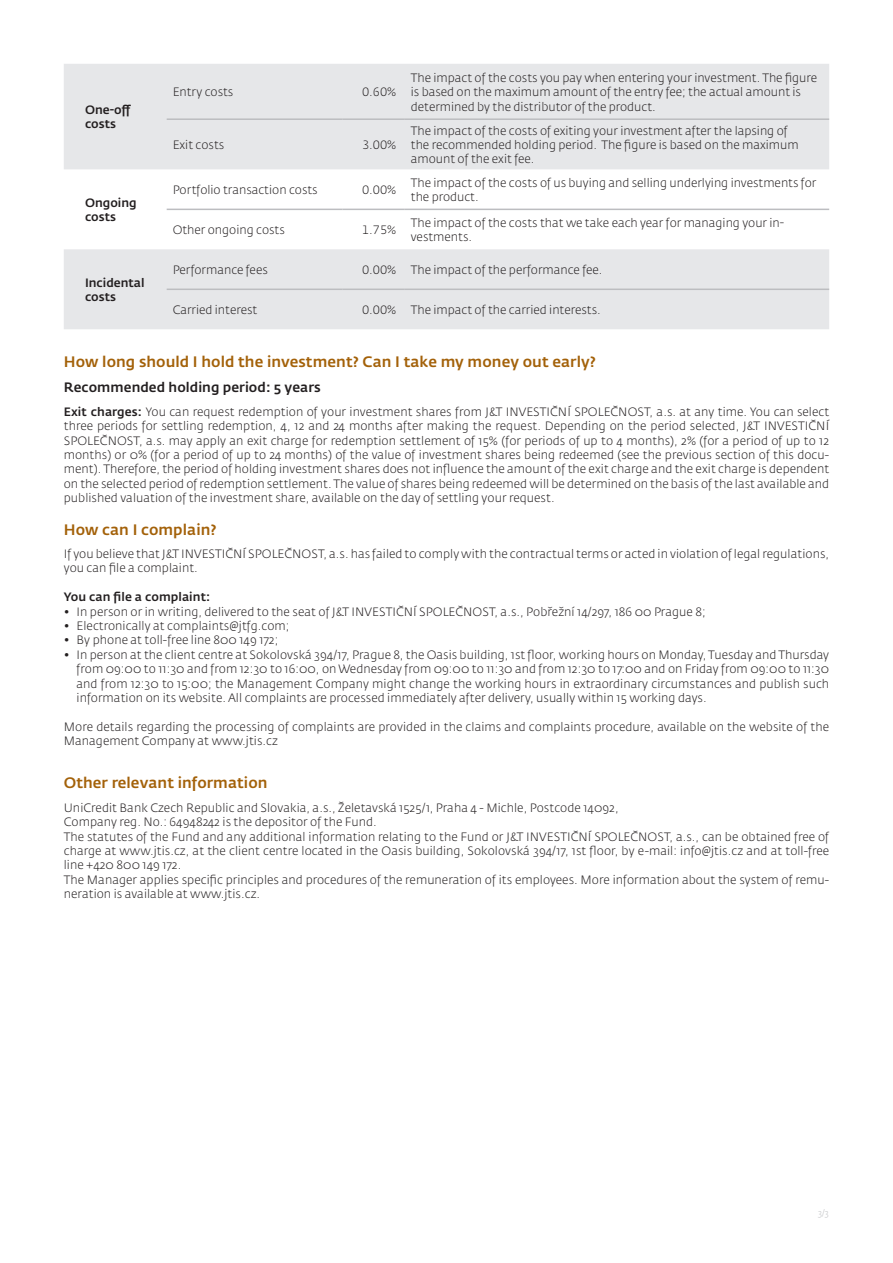
<style>
.page{position:relative;width:893px;height:1263px;background:#fff}
.page>*{position:absolute;margin:0;border:0;box-sizing:border-box;transform-origin:0 0}
.t1{font:500 15px "Fedra Sans Std";letter-spacing:.005em;color:#a36109}
.t2{font:500 13.5px "Fedra Sans Std";letter-spacing:.005em;color:#231f20}
.t3{font:300 12px/14.4px "Fedra Sans Std";letter-spacing:.005em;color:#231f20}
.t4{font:500 12px/14.4px "Fedra Sans Std";color:#231f20}
.t5{font:300 9px "Fedra Sans Std";color:#bcbdc0}
.s1{font-weight:500}
</style>
<div class="page">
<svg style="left:64px;top:64px;width:765px;height:265px;fill:#e6e7e9"></svg>
<hr style="left:167px;top:118px;width:176px;height:2px;background:#bcbdc0">
<hr style="left:343px;top:118px;width:62px;height:2px;background:#bcbdc0">
<hr style="left:405px;top:118px;width:424px;height:2px;background:#bcbdc0">
<hr style="left:167px;top:289px;width:176px;height:1px;background:#bcbdc0">
<hr style="left:343px;top:289px;width:62px;height:1px;background:#bcbdc0">
<hr style="left:405px;top:289px;width:424px;height:1px;background:#bcbdc0">
<hr style="left:167px;top:209px;width:176px;height:1px;background:#bcbdc0">
<hr style="left:343px;top:209px;width:62px;height:1px;background:#bcbdc0">
<hr style="left:405px;top:209px;width:424px;height:1px;background:#bcbdc0">
<p class="t4" style="left:85px;top:103px;width:47px">One-off costs</p>
<p class="t4" style="left:85px;top:195px;width:53px">Ongoing costs</p>
<p class="t4" style="left:85px;top:275px;width:61px">Incidental costs</p>
<p class="t3" style="left:173px;top:85px;width:62px">Entry costs</p>
<p class="t3" style="left:362px;top:85px;width:36px">0.60%</p>
<p class="t3" style="left:173px;top:138px;width:53px">Exit costs</p>
<p class="t3" style="left:362px;top:138px;width:36px">3.00%</p>
<p class="t3" style="left:411px;top:70px;width:408px">The impact of the costs you pay when entering your investment. The figure is based on the maximum amount of the entry fee; the actual amount is determined by the distributor of the product.</p>
<p class="t3" style="left:411px;top:123px;width:389px">The impact of the costs of exiting your investment after the lapsing of the recommended holding period. The figure is based on the maximum amount of the exit fee.</p>
<p class="t3" style="left:173px;top:183px;width:147px">Portfolio transaction costs</p>
<p class="t3" style="left:362px;top:183px;width:36px">0.00%</p>
<p class="t3" style="left:411px;top:175px;width:407px">The impact of the costs of us buying and selling underlying investments for the product.</p>
<p class="t3" style="left:173px;top:223px;width:114px">Other ongoing costs</p>
<p class="t3" style="left:362px;top:223px;width:36px">1.75%</p>
<p class="t3" style="left:411px;top:215px;width:375px">The impact of the costs that we take each year for managing your in&shy;vestments.</p>
<p class="t3" style="left:173px;top:263px;width:97px">Performance fees</p>
<p class="t3" style="left:362px;top:263px;width:242px">0.00% The impact of the performance fee.</p>
<p class="t3" style="left:173px;top:303px;width:86px">Carried interest</p>
<p class="t3" style="left:362px;top:303px;width:240px">0.00% The impact of the carried interests.</p>
<p class="t1" style="left:64px;top:353px;width:534px">How long should I hold the investment? Can I take my money out early?</p>
<p class="t2" style="left:64px;top:379px;width:259px">Recommended holding period: 5 years</p>
<p class="t3" style="left:64px;top:404px;width:767px;text-align:justify"><span class="s1">Exit charges:</span> You can request redemption of your investment shares from J&amp;T INVESTIČNÍ SPOLEČNOST, a.s. at any time. You can select three periods for settling redemption, 4, 12 and 24 months after making the request. Depending on the period selected, J&amp;T INVESTIČNÍ SPOLEČNOST, a.s. may apply an exit charge for redemption settlement of 15% (for periods of up to 4 months), 2% (for a period of up to 12 months) or 0% (for a period of up to 24 months) of the value of investment shares being redeemed (see the previous section of this docu&shy;ment). Therefore, the period of holding investment shares does not influence the amount of the exit charge and the exit charge is dependent on the selected period of redemption settlement. The value of shares being redeemed will be determined on the basis of the last available and published valuation of the investment share, available on the day of settling your request.</p>
<p class="t1" style="left:64px;top:520px;width:154px">How can I complain?</p>
<p class="t3" style="left:64px;top:547px;width:767px">If you believe that J&amp;T INVESTIČNÍ SPOLEČNOST, a.s. has failed to comply with the contractual terms or acted in violation of legal regulations, you can file a complaint.</p>
<p class="t4" style="left:64px;top:590px;width:148px">You can file a complaint:</p>
<p class="t3" style="left:64px;top:604px;width:643px">• In person or in writing, delivered to the seat of J&amp;T INVESTIČNÍ SPOLEČNOST, a.s., Pobřežní 14/297, 186 00 Prague 8;</p>
<p class="t3" style="left:64px;top:619px;width:227px">• Electronically at complaints@jtfg.com;</p>
<p class="t3" style="left:64px;top:633px;width:216px">• By phone at toll-free line 800 149 172;</p>
<p class="t3" style="left:77px;top:647px;width:754px;text-align:justify;text-indent:-13px">• In person at the client centre at Sokolovská 394/17, Prague 8, the Oasis building, 1st floor, working hours on Monday, Tuesday and Thursday from 09:00 to 11:30 and from 12:30 to 16:00, on Wednesday from 09:00 to 11:30 and from 12:30 to 17:00 and on Friday from 09:00 to 11:30 and from 12:30 to 15:00; the Management Company might change the working hours in extraordinary circumstances and publish such information on its website. All complaints are processed immediately after delivery, usually within 15 working days.</p>
<p class="t3" style="left:64px;top:719px;width:767px">More details regarding the processing of complaints are provided in the claims and complaints procedure, available on the website of the<br>Management Company at www.jtis.cz</p>
<p class="t1" style="left:64px;top:774px;width:205px">Other relevant information</p>
<p class="t3" style="left:64px;top:800px;width:767px">UniCredit Bank Czech Republic and Slovakia, a.s., Želetavská 1525/1, Praha 4 - Michle, Postcode 14092,<br>Company reg. No.: 64948242 is the depositor of the Fund.<br>The statutes of the Fund and any additional information relating to the Fund or J&amp;T INVESTIČNÍ SPOLEČNOST, a.s., can be obtained free of charge at www.jtis.cz, at the client centre located in the Oasis building, Sokolovská 394/17, 1st floor, by e-mail: info@jtis.cz and at toll-free line +420 800 149 172.<br>The Manager applies specific principles and procedures of the remuneration of its employees. More information about the system of remu&shy;neration is available at www.jtis.cz.</p>
<p class="t5" style="left:818px;top:1207px;width:13px">3/3</p>
</div>
